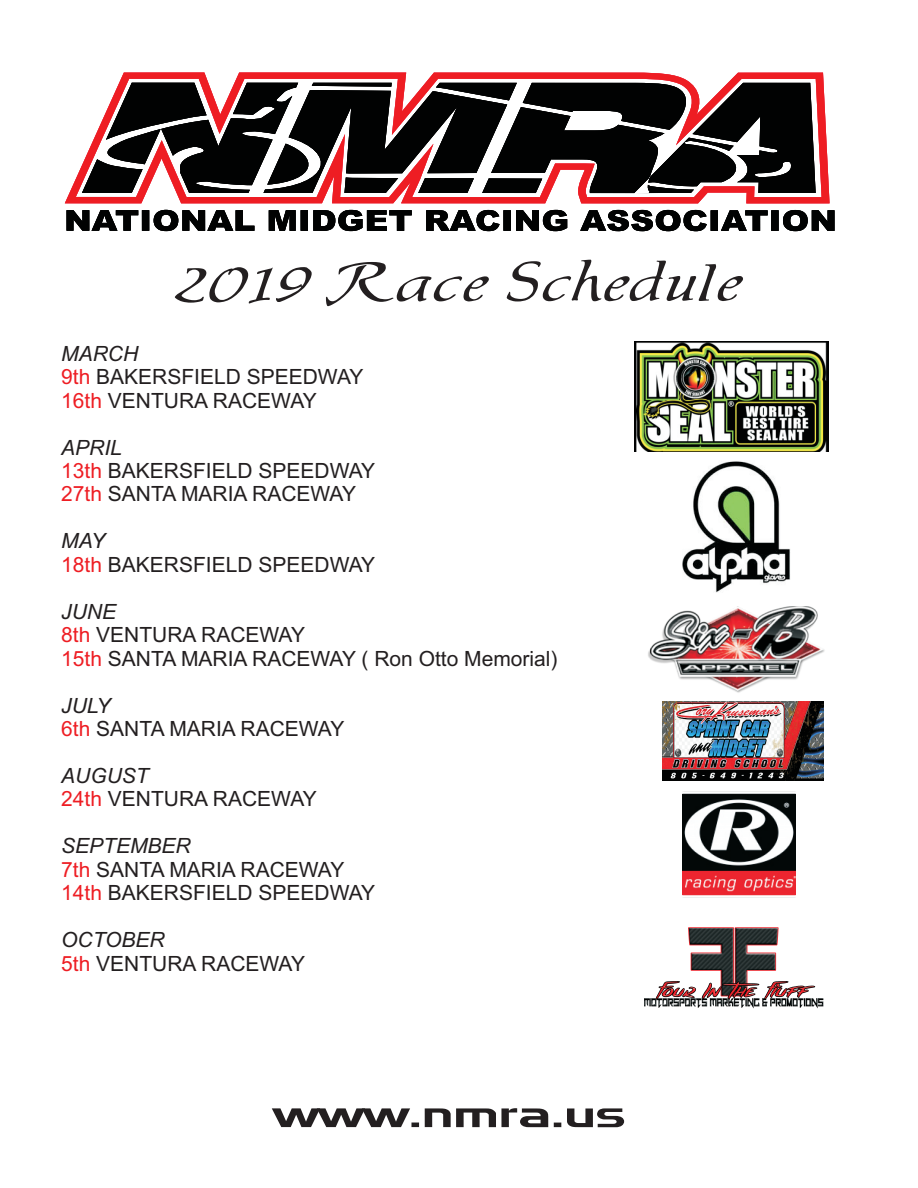
<style>
.page{position:relative;width:918px;height:1188px;background:#fff}
.page>*{position:absolute;margin:0;border:0;box-sizing:border-box;transform-origin:0 0}
.t1{font:53.55px "Chaucer";color:#231f20;scale:1.23 1}
.t2{font:36px "Denmark";color:#231f20;scale:1.49 1}
.t3{font:21px/23.4px "Arial";color:#231f20}
.s1{font-style:italic}
.s2{color:#ee1d23}
</style>
<div class="page">
<svg style="left:65px;top:73px;width:765px;height:130px;fill:#010202"></svg>
<svg style="left:67px;top:210px;width:768px;height:21px"></svg>
<img style="left:634px;top:342px;width:195px;height:109px">
<img style="left:682px;top:461px;width:108px;height:131px">
<img style="left:662px;top:701px;width:161px;height:80px">
<img style="left:683px;top:791px;width:112px;height:107px">
<img style="left:648px;top:606px;width:177px;height:87px">
<img style="left:665px;top:981px;width:151px;height:17px">
<img style="left:688px;top:927px;width:90px;height:69px">
<img style="left:689px;top:928px;width:44px;height:68px">
<img style="left:798px;top:998px;width:26px;height:11px">
<img style="left:644px;top:998px;width:154px;height:11px">
<img style="left:764px;top:981px;width:24px;height:18px">
<img style="left:656px;top:982px;width:23px;height:17px">
<h1 class="t1" style="left:175px;top:248px;width:464px">2019 Race Schedule</h1>
<p class="t3" style="left:61px;top:344px;width:304px"><span class="s1">MARCH<br></span><span class="s2">9th</span> BAKERSFIELD SPEEDWAY<br><span class="s2">16th</span> VENTURA RACEWAY</p>
<p class="t3" style="left:61px;top:437px;width:315px"><span class="s1">APRIL<br></span><span class="s2">13th</span> BAKERSFIELD SPEEDWAY<br><span class="s2">27th</span> SANTA MARIA RACEWAY</p>
<p class="t3" style="left:61px;top:531px;width:315px"><span class="s1">MAY<br></span><span class="s2">18th</span> BAKERSFIELD SPEEDWAY</p>
<p class="t3" style="left:61px;top:602px;width:498px"><span class="s1">JUNE<br></span><span class="s2">8th</span> VENTURA RACEWAY<br><span class="s2">15th</span> SANTA MARIA RACEWAY ( Ron Otto Memorial)</p>
<p class="t3" style="left:61px;top:695px;width:285px"><span class="s1">JULY<br></span><span class="s2">6th</span> SANTA MARIA RACEWAY</p>
<p class="t3" style="left:61px;top:766px;width:257px"><span class="s1">AUGUST<br></span><span class="s2">24th</span> VENTURA RACEWAY</p>
<p class="t3" style="left:61px;top:836px;width:315px"><span class="s1">SEPTEMBER<br></span><span class="s2">7th</span> SANTA MARIA RACEWAY<br><span class="s2">14th</span> BAKERSFIELD SPEEDWAY</p>
<p class="t3" style="left:61px;top:930px;width:245px"><span class="s1">OCTOBER<br></span><span class="s2">5th</span> VENTURA RACEWAY</p>
<h2 class="t2" style="left:274px;top:1093px;width:238px">www.nmra.us</h2>
</div>
